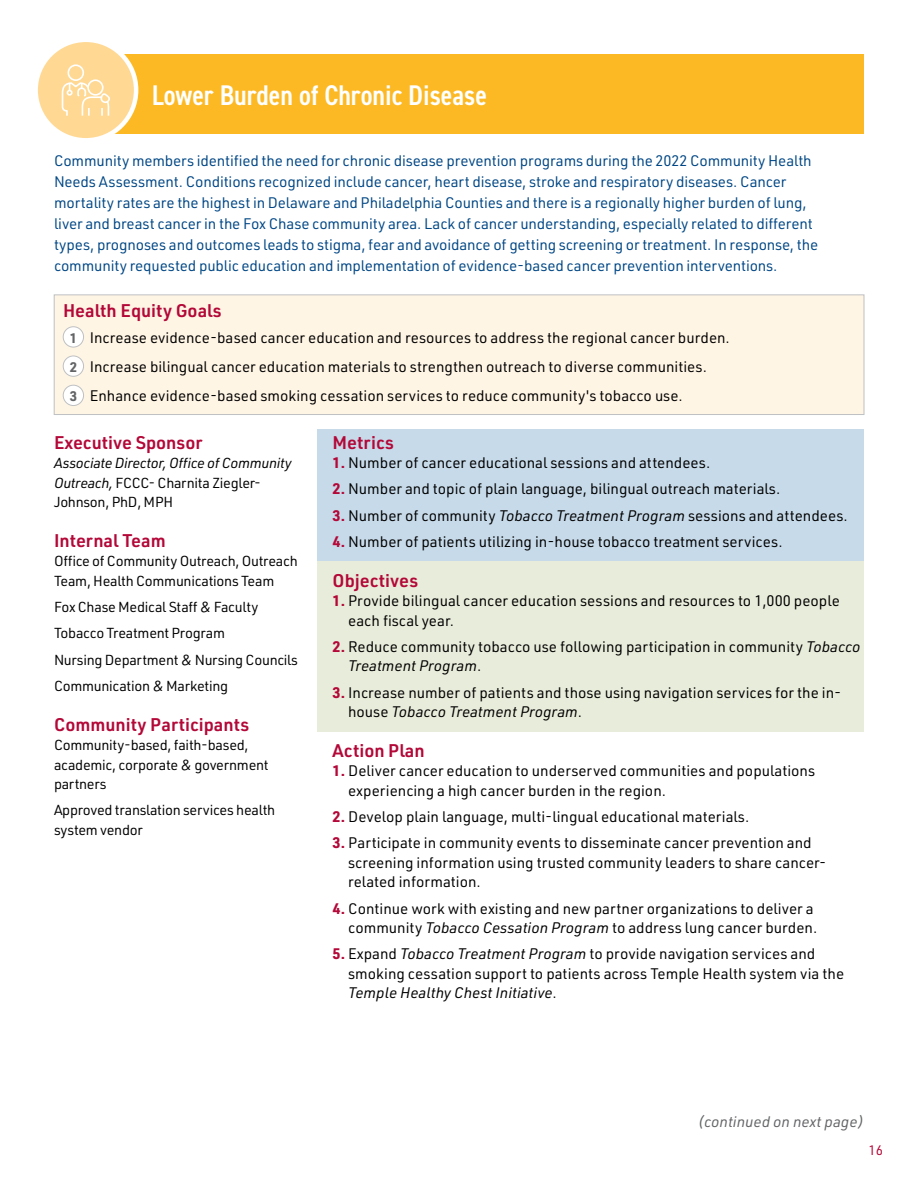
<style>
.page{position:relative;width:918px;height:1188px;background:#fff}
.page>*{position:absolute;margin:0;border:0;box-sizing:border-box;transform-origin:0 0}
.t1{font:600 condensed 28.5px "DIN2014";color:#fff}
.t2{font:600 18px "URWDIN";color:#b30838}
.t3{font:15px/19.5px "URWDIN";color:#000}
.t4{font:15px/21px "URWDIN";letter-spacing:-.01em;color:#004785}
.t5{font:italic 15px "URWDIN";color:#636466}
.t6{font:14.25px/19.5px "URWDIN";letter-spacing:-.02em;color:#000}
.t7{font:italic 14.25px/19.5px "URWDIN";letter-spacing:-.02em;color:#000}
.t8{font:13.5px "URWDIN";color:#b30838}
.s1{font-weight:700;font-size:13.65px;color:#636466}
.s2{font-style:normal}
.s3{font-weight:700;color:#b30838}
.s4{font-style:italic}
</style>
<div class="page">
<div style="left:318px;top:430px;width:546px;height:152px;background:#c7dae9"></div>
<div style="left:318px;top:562px;width:546px;height:170px;background:#e8ecda"></div>
<div style="left:76px;top:54px;width:788px;height:79px;background:#fdb924"></div>
<div style="left:36px;top:40px;width:100px;height:100px;background:#ffd994;border-radius:50%"></div>
<svg style="left:61px;top:64px;width:49px;height:52px"></svg>
<div style="left:33px;top:38px;width:105px;height:105px;border:4px solid #fff;border-radius:50%"></div>
<div style="left:54px;top:295px;width:810px;height:120px;background:#fff5e5"></div>
<div style="left:63px;top:327px;width:21px;height:20px;background:#fff;border-radius:50%"></div>
<div style="left:63px;top:327px;width:21px;height:20px;border:1px solid #bec0c2;border-radius:50%"></div>
<div style="left:63px;top:356px;width:21px;height:20px;background:#fff;border-radius:50%"></div>
<div style="left:63px;top:356px;width:21px;height:21px;border:1px solid #bec0c2;border-radius:50%"></div>
<div style="left:63px;top:385px;width:21px;height:21px;background:#fff;border-radius:50%"></div>
<div style="left:63px;top:385px;width:21px;height:21px;border:1px solid #bec0c2;border-radius:50%"></div>
<div style="left:54px;top:295px;width:810px;height:120px;border:1px solid #bec0c2"></div>
<h1 class="t1" style="left:152px;top:77px;width:337px">Lower Burden of Chronic Disease</h1>
<p class="t4" style="left:54px;top:150px;width:766px">Community members identified the need for chronic disease prevention programs during the 2022 Community Health Needs Assessment. Conditions recognized include cancer, heart disease, stroke and respiratory diseases. Cancer mortality rates are the highest in Delaware and Philadelphia Counties and there is a regionally higher burden of lung, liver and breast cancer in the Fox Chase community area. Lack of cancer understanding, especially related to different types, prognoses and outcomes leads to stigma, fear and avoidance of getting screening or treatment. In response, the community requested public education and implementation of evidence-based cancer prevention interventions.</p>
<p class="t2" style="left:63px;top:298px;width:160px">Health Equity Goals</p>
<p class="t3" style="left:70px;top:322px;width:659px;line-height:29.2px"><span class="s1">1</span> Increase evidence-based cancer education and resources to address the regional cancer burden.<br><span class="s1">2</span> Increase bilingual cancer education materials to strengthen outreach to diverse communities.<br><span class="s1">3</span> Enhance evidence-based smoking cessation services to reduce community's tobacco use.</p>
<p class="t2" style="left:54px;top:430px;width:150px">Executive Sponsor</p>
<p class="t7" style="left:54px;top:453px;width:239px">Associate Director, Office of Community<br>Outreach, <span class="s2">FCCC- Charnita Ziegler-<br>Johnson, PhD, MPH</span></p>
<p class="t2" style="left:54px;top:528px;width:113px">Internal Team</p>
<p class="t6" style="left:54px;top:551px;width:245px">Office of Community Outreach, Outreach<br>Team, Health Communications Team</p>
<p class="t6" style="left:54px;top:593px;width:245px;line-height:26.2px">Fox Chase Medical Staff &amp; Faculty<br>Tobacco Treatment Program<br>Nursing Department &amp; Nursing Councils<br>Communication &amp; Marketing</p>
<p class="t2" style="left:54px;top:712px;width:197px">Community Participants</p>
<p class="t6" style="left:54px;top:735px;width:216px">Community-based, faith-based, academic, corporate &amp; government partners</p>
<p class="t6" style="left:54px;top:800px;width:223px">Approved translation services health system vendor</p>
<p class="t2" style="left:333px;top:430px;width:63px">Metrics</p>
<p class="t3" style="left:333px;top:453px;width:376px"><span class="s3">1.</span> Number of cancer educational sessions and attendees.</p>
<p class="t3" style="left:333px;top:479px;width:446px"><span class="s3">2.</span> Number and topic of plain language, bilingual outreach materials.</p>
<p class="t3" style="left:333px;top:505px;width:514px"><span class="s3">3.</span> Number of community <span class="s4">Tobacco Treatment Program</span> sessions and attendees.</p>
<p class="t3" style="left:333px;top:531px;width:448px"><span class="s3">4.</span> Number of patients utilizing in-house tobacco treatment services.</p>
<p class="t2" style="left:333px;top:568px;width:87px">Objectives</p>
<p class="t3" style="left:348px;top:591px;width:493px;text-indent:-16px"><span class="s3">1.</span> Provide bilingual cancer education sessions and resources to 1,000 people each fiscal year.</p>
<p class="t3" style="left:348px;top:636px;width:514px;text-indent:-16px"><span class="s3">2.</span> Reduce community tobacco use following participation in community <span class="s4">Tobacco<br>Treatment Program</span>.</p>
<p class="t3" style="left:348px;top:682px;width:495px;text-indent:-16px"><span class="s3">3.</span> Increase number of patients and those using navigation services for the in&shy;house <span class="s4">Tobacco Treatment Program</span>.</p>
<p class="t2" style="left:333px;top:738px;width:94px">Action Plan</p>
<p class="t3" style="left:348px;top:761px;width:469px;text-indent:-16px"><span class="s3">1.</span> Deliver cancer education to underserved communities and populations experiencing a high cancer burden in the region.</p>
<p class="t3" style="left:333px;top:807px;width:415px"><span class="s3">2.</span> Develop plain language, multi-lingual educational materials.</p>
<p class="t3" style="left:348px;top:833px;width:480px;text-indent:-16px"><span class="s3">3.</span> Participate in community events to disseminate cancer prevention and screening information using trusted community leaders to share cancer&shy;related information.</p>
<p class="t3" style="left:333px;top:898px;width:483px;text-align:right"><span class="s3">4.</span> Continue work with existing and new partner organizations to deliver a community <span class="s4">Tobacco Cessation Program</span> to address lung cancer burden.</p>
<p class="t3" style="left:348px;top:944px;width:497px;text-indent:-16px"><span class="s3">5.</span> Expand <span class="s4">Tobacco Treatment Program</span> to provide navigation services and smoking cessation support to patients across Temple Health system via the<br><span class="s4">Temple Healthy Chest Initiative</span>.</p>
<p class="t5" style="left:698px;top:1111px;width:168px">(continued on next page)</p>
<p class="t8" style="left:868px;top:1141px;width:16px">16</p>
</div>
